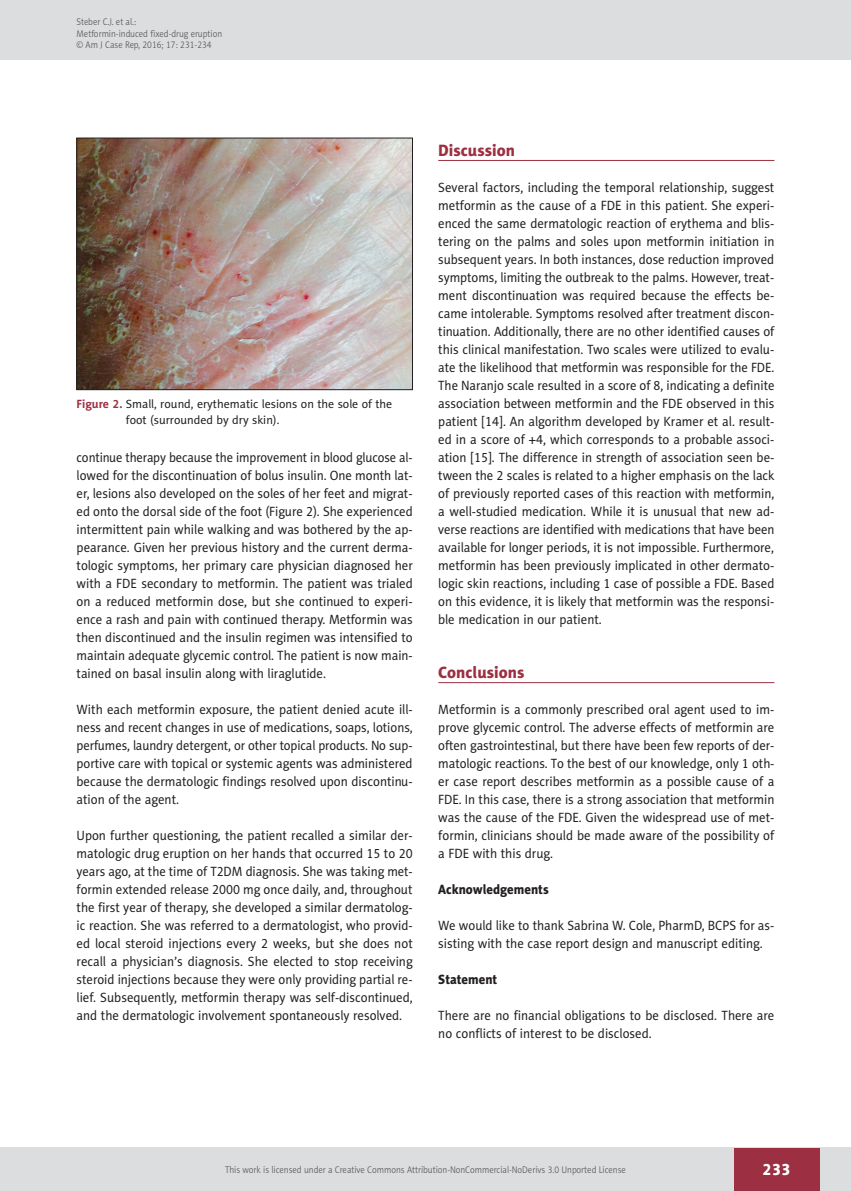
<style>
.page{position:relative;width:851px;height:1191px;background:#fff}
.page>*{position:absolute;margin:0;border:0;box-sizing:border-box;transform-origin:0 0}
.AJCR_Headline_1{font:16.5px "Naomi Sans EFN Heavy";color:#9d2f42}
.t1{font:16.5px "Naomi Sans EFN Heavy";color:#fff}
.AJCR_Body{font:13.5px/18px "Naomi Sans EFN";color:#231f20;text-align:justify;scale:.95 1}
.AJCR_Body-2{font:13.5px/18px "Naomi Sans EFN";color:#231f20;text-align:justify;scale:.93 1}
.AJCR_Headline_2{font:13.5px "Naomi Sans EFN Heavy";color:#231f20;scale:.95 1}
.AJCR_Rycina_tytul{font:12px/15.8px "Naomi Sans EFN";color:#231f20}
.AJCR_pagina_zywa{font:9.75px/11.2px "Naomi Sans EFN Light";color:#57585a;scale:.9 1}
.AJCR_pagina_sygnatur{font:9.75px "Naomi Sans EFN Light";color:#57585a;scale:.9 1}
.s1{font-weight:700;color:#9d2f42}
</style>
<div class="page">
<hr style="left:438px;top:160px;width:336px;height:1px;background:#9d2f42">
<hr style="left:438px;top:682px;width:336px;height:1px;background:#9d2f42">
<img style="left:79px;top:140px;width:331px;height:248px">
<div style="left:77px;top:138px;width:335px;height:252px;border:1px solid #231f20"></div>
<div style="left:0;top:1148px;width:850px;height:43px;background:#dcdddf"></div>
<div style="left:733px;top:1147px;width:86px;height:43px;background:#9d2f42"></div>
<div style="left:0;top:0;width:850px;height:60px;background:#dcdddf"></div>
<p class="AJCR_pagina_zywa" style="left:77px;top:16px;width:163px">Steber C.J. et al.:<br>Metformin-induced fixed-drug eruption</p>
<p class="AJCR_pagina_sygnatur" style="left:77px;top:39px;width:152px">© Am J Case Rep, 2016; 17: 231-234</p>
<p class="AJCR_Rycina_tytul" style="left:126px;top:396px;width:268px;text-indent:-49px"><span class="s1">Figure 2.</span> Small, round, erythematic lesions on the sole of the foot (surrounded by dry skin).</p>
<p class="AJCR_Body-2" style="left:77px;top:448px;width:363px">continue therapy because the improvement in blood glucose al&shy;lowed for the discontinuation of bolus insulin. One month lat&shy;er, lesions also developed on the soles of her feet and migrat&shy;ed onto the dorsal side of the foot (Figure 2). She experienced intermittent pain while walking and was bothered by the ap&shy;pearance. Given her previous history and the current derma&shy;tologic symptoms, her primary care physician diagnosed her with a FDE secondary to metformin. The patient was trialed on a reduced metformin dose, but she continued to experi&shy;ence a rash and pain with continued therapy. Metformin was then discontinued and the insulin regimen was intensified to maintain adequate glycemic control. The patient is now main&shy;tained on basal insulin along with liraglutide.</p>
<p class="AJCR_Body" style="left:77px;top:700px;width:355px">With each metformin exposure, the patient denied acute ill&shy;ness and recent changes in use of medications, soaps, lotions, perfumes, laundry detergent, or other topical products. No sup&shy;portive care with topical or systemic agents was administered because the dermatologic findings resolved upon discontinu&shy;ation of the agent.</p>
<p class="AJCR_Body" style="left:77px;top:826px;width:355px">Upon further questioning, the patient recalled a similar der&shy;matologic drug eruption on her hands that occurred 15 to 20 years ago, at the time of T2DM diagnosis. She was taking met&shy;formin extended release 2000 mg once daily, and, throughout the first year of therapy, she developed a similar dermatolog&shy;ic reaction. She was referred to a dermatologist, who provid&shy;ed local steroid injections every 2 weeks, but she does not recall a physician’s diagnosis. She elected to stop receiving steroid injections because they were only providing partial re&shy;lief. Subsequently, metformin therapy was self-discontinued, and the dermatologic involvement spontaneously resolved.</p>
<p class="AJCR_Headline_1" style="left:438px;top:140px;width:78px">Discussion</p>
<p class="AJCR_Body" style="left:438px;top:178px;width:355px">Several factors, including the temporal relationship, suggest metformin as the cause of a FDE in this patient. She experi&shy;enced the same dermatologic reaction of erythema and blis&shy;tering on the palms and soles upon metformin initiation in subsequent years. In both instances, dose reduction improved symptoms, limiting the outbreak to the palms. However, treat&shy;ment discontinuation was required because the effects be&shy;came intolerable. Symptoms resolved after treatment discon&shy;tinuation. Additionally, there are no other identified causes of this clinical manifestation. Two scales were utilized to evalu&shy;ate the likelihood that metformin was responsible for the FDE.<br>The Naranjo scale resulted in a score of 8, indicating a definite association between metformin and the FDE observed in this patient [14]. An algorithm developed by Kramer et al. result&shy;ed in a score of +4, which corresponds to a probable associ&shy;ation [15]. The difference in strength of association seen be&shy;tween the 2 scales is related to a higher emphasis on the lack of previously reported cases of this reaction with metformin, a well-studied medication. While it is unusual that new ad&shy;verse reactions are identified with medications that have been available for longer periods, it is not impossible. Furthermore, metformin has been previously implicated in other dermato&shy;logic skin reactions, including 1 case of possible a FDE. Based on this evidence, it is likely that metformin was the responsi&shy;ble medication in our patient.</p>
<p class="AJCR_Headline_1" style="left:438px;top:662px;width:88px">Conclusions</p>
<p class="AJCR_Body" style="left:438px;top:700px;width:355px">Metformin is a commonly prescribed oral agent used to im&shy;prove glycemic control. The adverse effects of metformin are often gastrointestinal, but there have been few reports of der&shy;matologic reactions. To the best of our knowledge, only 1 oth&shy;er case report describes metformin as a possible cause of a FDE. In this case, there is a strong association that metformin was the cause of the FDE. Given the widespread use of met&shy;formin, clinicians should be made aware of the possibility of a FDE with this drug.</p>
<p class="AJCR_Headline_2" style="left:438px;top:881px;width:118px">Acknowledgements</p>
<p class="AJCR_Body" style="left:438px;top:916px;width:355px">We would like to thank Sabrina W. Cole, PharmD, BCPS for as&shy;sisting with the case report design and manuscript editing.</p>
<p class="AJCR_Headline_2" style="left:438px;top:971px;width:64px">Statement</p>
<p class="AJCR_Body" style="left:438px;top:1006px;width:355px">There are no financial obligations to be disclosed. There are no conflicts of interest to be disclosed.</p>
<p class="AJCR_pagina_zywa" style="left:225px;top:1164px;width:447px">This work is licensed under a Creative Commons Attribution-NonCommercial-NoDerivs 3.0 Unported License</p>
<p class="t1" style="left:762px;top:1159px;width:30px">233</p>
</div>
